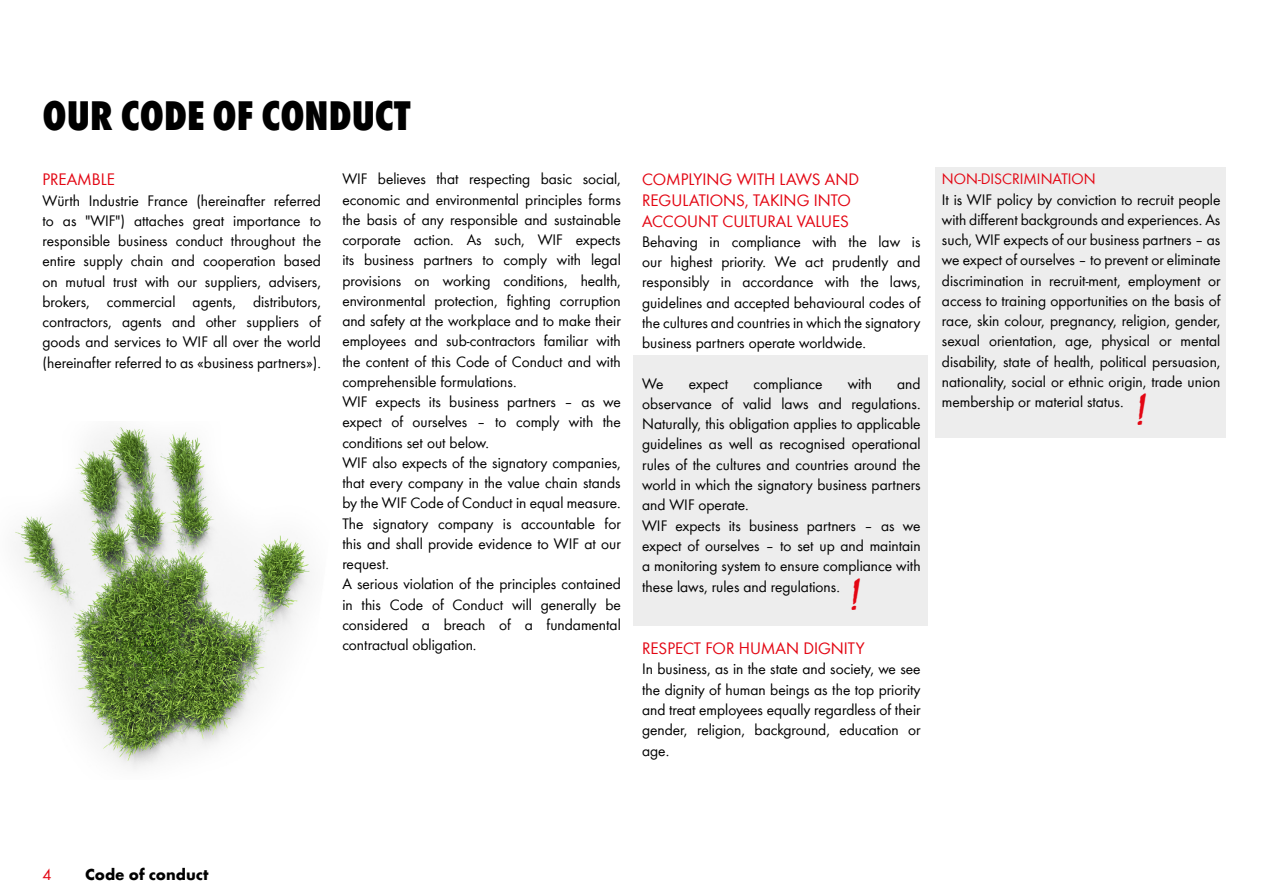
<style>
.page{position:relative;width:1263px;height:893px;background:#fff}
.page>*{position:absolute;margin:0;border:0;box-sizing:border-box;transform-origin:0 0}
.t1{font:45px "Mistral";color:#e30613}
.t2{font:42.75px "Wuerth Extra Bold Cond Caps";color:#000}
.t3{font:17.25px/20.5px "Wuerth";color:#e30613}
.t4{font:700 16.5px "Wuerth";color:#000}
.t5{font:16.5px "Wuerth";color:#e30613}
.t6{font:15.75px/20.2px "Wuerth";color:#000;text-align:justify}
.t7{font:15.75px "Wuerth";color:#e30613}
</style>
<div class="page">
<img style="left:15px;top:427px;width:295px;height:342px">
<div style="left:935px;top:167px;width:291px;height:270px;background:#ededed"></div>
<div style="left:633px;top:355px;width:295px;height:270px;background:#ededed"></div>
<h2 class="t2" style="left:43px;top:85px;width:369px">OUR CODE OF CONDUCT</h2>
<p class="t3" style="left:43px;top:169px;width:74px">PREAMBLE</p>
<p class="t6" style="left:43px;top:190px;width:280px">Würth Industrie France (hereinafter referred to as "WIF") attaches great importance to responsible business conduct throughout the entire supply chain and cooperation based on mutual trust with our suppliers, advisers, brokers, commercial agents, distributors, contractors, agents and other suppliers of goods and services to WIF all over the world (hereinafter referred to as «business partners»).</p>
<p class="t6" style="left:342px;top:168px;width:280px;text-align:left">WIF believes that respecting basic social, economic and environmental principles forms the basis of any responsible and sustainable corporate action. As such, WIF expects its business partners to comply with legal provisions on working conditions, health, environmental protection, fighting corruption and safety at the workplace and to make their employees and sub-contractors familiar with the content of this Code of Conduct and with comprehensible formulations.<br>WIF expects its business partners – as we expect of ourselves – to comply with the conditions set out below.<br>WIF also expects of the signatory companies, that every company in the value chain stands by the WIF Code of Conduct in equal measure.<br>The signatory company is accountable for this and shall provide evidence to WIF at our request.<br>A serious violation of the principles contained in this Code of Conduct will generally be considered a breach of a fundamental contractual obligation.</p>
<p class="t3" style="left:642px;top:169px;width:218px">COMPLYING WITH LAWS AND<br>REGULATIONS, TAKING INTO<br>ACCOUNT CULTURAL VALUES</p>
<p class="t6" style="left:642px;top:231px;width:280px">Behaving in compliance with the law is our highest priority. We act prudently and responsibly in accordance with the laws, guidelines and accepted behavioural codes of the cultures and countries in which the signatory business partners operate worldwide.</p>
<p class="t6" style="left:642px;top:373px;width:23px">We</p>
<p class="t6" style="left:689px;top:373px;width:41px">expect</p>
<p class="t6" style="left:753px;top:373px;width:70px">compliance</p>
<p class="t6" style="left:848px;top:373px;width:26px">with</p>
<p class="t6" style="left:642px;top:372px;width:280px;text-align:left;text-indent:255px">and observance of valid laws and regulations.<br>Naturally, this obligation applies to applicable guidelines as well as recognised operational rules of the cultures and countries around the world in which the signatory business partners and WIF operate.<br>WIF expects its business partners – as we expect of ourselves – to set up and maintain a monitoring system to ensure compliance with these laws, rules and regulations.</p>
<h1 class="t1" style="left:848px;top:569px;width:15px">!</h1>
<p class="t3" style="left:642px;top:637px;width:224px">RESPECT FOR HUMAN DIGNITY</p>
<p class="t6" style="left:642px;top:658px;width:280px">In business, as in the state and society, we see the dignity of human beings as the top priority and treat employees equally regardless of their gender, religion, background, education or age.</p>
<p class="t7" style="left:942px;top:168px;width:155px">NON-DISCRIMINATION</p>
<p class="t6" style="left:942px;top:188px;width:280px">It is WIF policy by conviction to recruit people with different backgrounds and experiences. As such, WIF expects of our business partners – as we expect of ourselves – to prevent or eliminate discrimination in recruit-ment, employment or access to training opportunities on the basis of race, skin colour, pregnancy, religion, gender, sexual orientation, age, physical or mental disability, state of health, political persuasion, nationality, social or ethnic origin, trade union membership or material status.</p>
<h1 class="t1" style="left:1134px;top:383px;width:15px">!</h1>
<p class="t5" style="left:43px;top:863px;width:11px">4</p>
<p class="t4" style="left:85px;top:862px;width:125px">Code of conduct</p>
</div>
